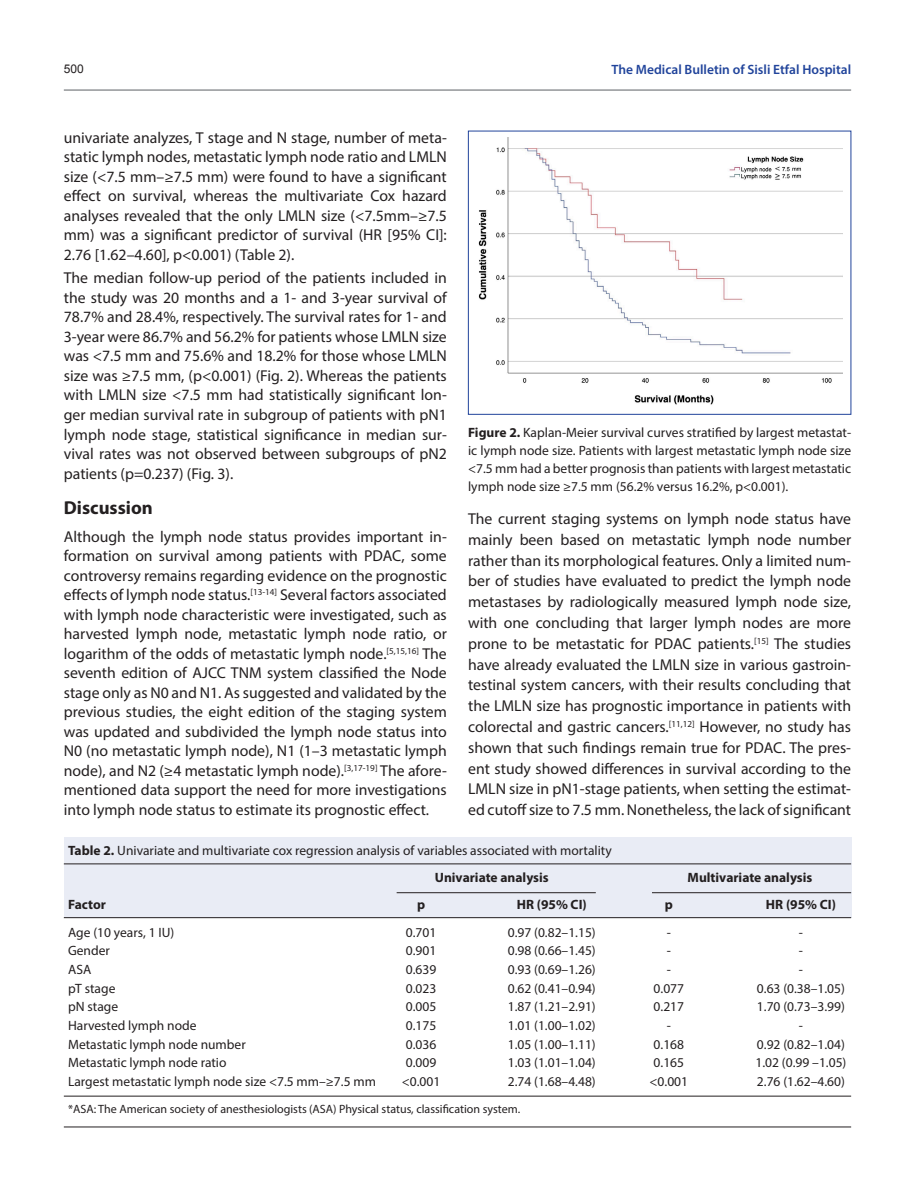
<style>
.page{position:relative;width:915px;height:1191px;background:#fff}
.page>*{position:absolute;margin:0;border:0;box-sizing:border-box;transform-origin:0 0}
.altbaslik{font:700 18.75px "Myriad Pro";color:#231f20}
.ana_metin_bosluksuz{font:15.75px/19.5px "Myriad Pro";color:#231f20;text-align:justify}
.tablo_satiri{font:13.5px "Myriad Pro";color:#231f20}
.ana_metin_bosluksuz-2{font:13.5px/18px "Myriad Pro";color:#231f20;text-align:justify}
.tablo_satiri-2{font:700 13.5px "Myriad Pro";color:#231f20}
.t1{font:600 13.5px "Myriad Pro";color:#21449b}
.tablo_satiri-3{font:12px "Myriad Pro";color:#231f20}
.t2{font:12px "Arial";color:#231f20}
.s1{font-weight:700}
</style>
<div class="page">
<hr style="left:64px;top:89px;width:786px;height:2px;background:#939598">
<div style="left:64px;top:837px;width:786px;height:81px;background:#e9ecf5"></div>
<hr style="left:64px;top:863px;width:786px;height:1px;background:#231f20">
<hr style="left:396px;top:892px;width:199px;height:1px;background:#231f20">
<hr style="left:651px;top:892px;width:199px;height:1px;background:#231f20">
<hr style="left:64px;top:1095px;width:786px;height:1px;background:#231f20">
<hr style="left:64px;top:1126px;width:786px;height:1px;background:#231f20">
<hr style="left:64px;top:917px;width:786px;height:1px;background:#231f20">
<img style="left:478px;top:137px;width:364px;height:268px">
<p class="t2" style="left:64px;top:60px;width:22px">500</p>
<p class="t1" style="left:611px;top:61px;width:241px">The Medical Bulletin of Sisli Etfal Hospital</p>
<p class="ana_metin_bosluksuz" style="left:64px;top:127px;width:384px">univariate analyzes, T stage and N stage, number of meta&shy;static lymph nodes, metastatic lymph node ratio and LMLN size (&lt;7.5 mm–≥7.5 mm) were found to have a significant effect on survival, whereas the multivariate Cox hazard analyses revealed that the only LMLN size (&lt;7.5mm–≥7.5 mm) was a significant predictor of survival (HR [95% CI]:<br>2.76 [1.62–4.60], p&lt;0.001) (Table 2).</p>
<p class="ana_metin_bosluksuz" style="left:64px;top:268px;width:384px">The median follow-up period of the patients included in the study was 20 months and a 1- and 3-year survival of 78.7% and 28.4%, respectively. The survival rates for 1- and 3-year were 86.7% and 56.2% for patients whose LMLN size was &lt;7.5 mm and 75.6% and 18.2% for those whose LMLN size was ≥7.5 mm, (p&lt;0.001) (Fig. 2). Whereas the patients with LMLN size &lt;7.5 mm had statistically significant lon&shy;ger median survival rate in subgroup of patients with pN1 lymph node stage, statistical significance in median sur&shy;vival rates was not observed between subgroups of pN2 patients (p=0.237) (Fig. 3).</p>
<p class="altbaslik" style="left:64px;top:495px;width:91px">Discussion</p>
<p class="ana_metin_bosluksuz" style="left:64px;top:526px;width:384px">Although the lymph node status provides important in&shy;formation on survival among patients with PDAC, some controversy remains regarding evidence on the prognostic effects of lymph node status.<sup>[13-14]</sup> Several factors associated with lymph node characteristic were investigated, such as harvested lymph node, metastatic lymph node ratio, or logarithm of the odds of metastatic lymph node.<sup>[5,15,16]</sup> The seventh edition of AJCC TNM system classified the Node stage only as N0 and N1. As suggested and validated by the previous studies, the eight edition of the staging system was updated and subdivided the lymph node status into N0 (no metastatic lymph node), N1 (1–3 metastatic lymph node), and N2 (≥4 metastatic lymph node).<sup>[3,17-19]</sup> The afore&shy;mentioned data support the need for more investigations into lymph node status to estimate its prognostic effect.</p>
<p class="ana_metin_bosluksuz-2" style="left:468px;top:423px;width:384px"><span class="s1">Figure 2.</span> Kaplan-Meier survival curves stratified by largest metastat&shy;ic lymph node size. Patients with largest metastatic lymph node size &lt;7.5 mm had a better prognosis than patients with largest metastatic lymph node size ≥7.5 mm (56.2% versus 16.2%, p&lt;0.001).</p>
<p class="ana_metin_bosluksuz" style="left:468px;top:508px;width:384px;line-height:20.9px">The current staging systems on lymph node status have mainly been based on metastatic lymph node number rather than its morphological features. Only a limited num&shy;ber of studies have evaluated to predict the lymph node metastases by radiologically measured lymph node size, with one concluding that larger lymph nodes are more prone to be metastatic for PDAC patients.<sup>[15]</sup> The studies have already evaluated the LMLN size in various gastroin&shy;testinal system cancers, with their results concluding that the LMLN size has prognostic importance in patients with colorectal and gastric cancers.<sup>[11,12]</sup> However, no study has shown that such findings remain true for PDAC. The pres&shy;ent study showed differences in survival according to the LMLN size in pN1-stage patients, when setting the estimat&shy;ed cutoff size to 7.5 mm. Nonetheless, the lack of significant</p>
<p class="tablo_satiri" style="left:68px;top:842px;width:545px"><span class="s1">Table 2.</span> Univariate and multivariate cox regression analysis of variables associated with mortality</p>
<p class="tablo_satiri-2" style="left:434px;top:869px;width:115px">Univariate analysis</p>
<p class="tablo_satiri-2" style="left:687px;top:869px;width:126px">Multivariate analysis</p>
<p class="tablo_satiri-2" style="left:68px;top:896px;width:39px">Factor</p>
<p class="tablo_satiri-2" style="left:417px;top:896px;width:10px">p</p>
<p class="tablo_satiri-2" style="left:516px;top:896px;width:71px">HR (95% CI)</p>
<p class="tablo_satiri-2" style="left:664px;top:896px;width:10px">p</p>
<p class="tablo_satiri-2" style="left:765px;top:896px;width:71px">HR (95% CI)</p>
<p class="tablo_satiri" style="left:68px;top:923px;width:108px">Age (10 years, 1 IU)</p>
<p class="tablo_satiri" style="left:406px;top:923px;width:32px">0.701</p>
<p class="tablo_satiri" style="left:507px;top:923px;width:89px">0.97 (0.82–1.15)</p>
<p class="tablo_satiri" style="left:666px;top:923px;width:6px">-</p>
<p class="tablo_satiri" style="left:798px;top:923px;width:6px">-</p>
<p class="tablo_satiri" style="left:68px;top:942px;width:43px">Gender</p>
<p class="tablo_satiri" style="left:406px;top:942px;width:32px">0.901</p>
<p class="tablo_satiri" style="left:507px;top:942px;width:89px">0.98 (0.66–1.45)</p>
<p class="tablo_satiri" style="left:666px;top:942px;width:6px">-</p>
<p class="tablo_satiri" style="left:798px;top:942px;width:6px">-</p>
<p class="tablo_satiri" style="left:68px;top:961px;width:25px">ASA</p>
<p class="tablo_satiri" style="left:406px;top:961px;width:32px">0.639</p>
<p class="tablo_satiri" style="left:507px;top:961px;width:89px">0.93 (0.69–1.26)</p>
<p class="tablo_satiri" style="left:666px;top:961px;width:6px">-</p>
<p class="tablo_satiri" style="left:798px;top:961px;width:6px">-</p>
<p class="tablo_satiri" style="left:68px;top:980px;width:49px">pT stage</p>
<p class="tablo_satiri" style="left:406px;top:980px;width:32px">0.023</p>
<p class="tablo_satiri" style="left:507px;top:980px;width:89px">0.62 (0.41–0.94)</p>
<p class="tablo_satiri" style="left:653px;top:980px;width:32px">0.077</p>
<p class="tablo_satiri" style="left:756px;top:980px;width:89px">0.63 (0.38–1.05)</p>
<p class="tablo_satiri" style="left:68px;top:998px;width:52px">pN stage</p>
<p class="tablo_satiri" style="left:406px;top:998px;width:32px">0.005</p>
<p class="tablo_satiri" style="left:507px;top:998px;width:89px">1.87 (1.21–2.91)</p>
<p class="tablo_satiri" style="left:653px;top:998px;width:32px">0.217</p>
<p class="tablo_satiri" style="left:756px;top:998px;width:89px">1.70 (0.73–3.99)</p>
<p class="tablo_satiri" style="left:68px;top:1017px;width:130px">Harvested lymph node</p>
<p class="tablo_satiri" style="left:406px;top:1017px;width:32px">0.175</p>
<p class="tablo_satiri" style="left:507px;top:1017px;width:89px">1.01 (1.00–1.02)</p>
<p class="tablo_satiri" style="left:666px;top:1017px;width:6px">-</p>
<p class="tablo_satiri" style="left:798px;top:1017px;width:6px">-</p>
<p class="tablo_satiri" style="left:68px;top:1036px;width:179px">Metastatic lymph node number</p>
<p class="tablo_satiri" style="left:406px;top:1036px;width:32px">0.036</p>
<p class="tablo_satiri" style="left:507px;top:1036px;width:89px">1.05 (1.00–1.11)</p>
<p class="tablo_satiri" style="left:653px;top:1036px;width:32px">0.168</p>
<p class="tablo_satiri" style="left:756px;top:1036px;width:89px">0.92 (0.82–1.04)</p>
<p class="tablo_satiri" style="left:68px;top:1054px;width:160px">Metastatic lymph node ratio</p>
<p class="tablo_satiri" style="left:406px;top:1054px;width:32px">0.009</p>
<p class="tablo_satiri" style="left:507px;top:1054px;width:89px">1.03 (1.01–1.04)</p>
<p class="tablo_satiri" style="left:653px;top:1054px;width:32px">0.165</p>
<p class="tablo_satiri" style="left:755px;top:1054px;width:92px">1.02 (0.99 –1.05)</p>
<p class="tablo_satiri" style="left:68px;top:1073px;width:309px">Largest metastatic lymph node size &lt;7.5 mm–≥7.5 mm</p>
<p class="tablo_satiri" style="left:402px;top:1073px;width:40px">&lt;0.001</p>
<p class="tablo_satiri" style="left:507px;top:1073px;width:89px">2.74 (1.68–4.48)</p>
<p class="tablo_satiri" style="left:649px;top:1073px;width:40px">&lt;0.001</p>
<p class="tablo_satiri" style="left:756px;top:1073px;width:89px">2.76 (1.62–4.60)</p>
<p class="tablo_satiri-3" style="left:68px;top:1102px;width:453px">*ASA: The American society of anesthesiologists (ASA) Physical status, classification system.</p>
</div>
